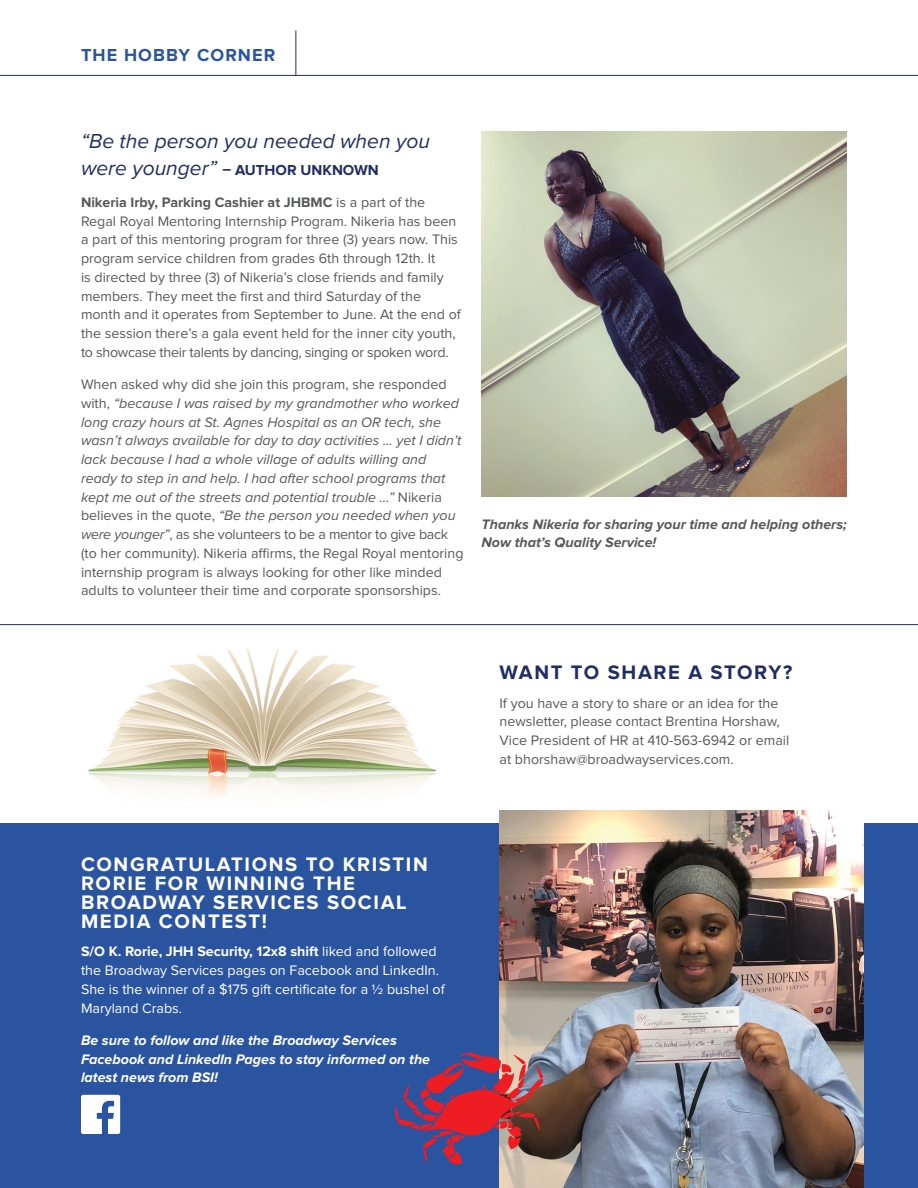
<style>
.page{position:relative;width:918px;height:1188px;background:#fff}
.page>*{position:absolute;margin:0;border:0;box-sizing:border-box;transform-origin:0 0}
.Subhead{font:italic 21px "Proxima Nova";color:#212d66}
.Header_-_Kudos{font:700 20.25px/18.8px "Proxima Nova";letter-spacing:.08em;color:#fff}
.Header_-_Kudos-2{font:700 20.25px "Proxima Nova";letter-spacing:.08em;color:#212d66}
.t1{font:700 18px "Proxima Nova";letter-spacing:.06em;color:#2a54a0}
.Subhead-2{font:700 15px "Proxima Nova";color:#212d66}
.Body_Copy{font:14.25px/18.8px "Proxima Nova";color:#57585a}
.Body_Copy-2{font:italic 14.25px/18.8px "Proxima Nova";color:#57585a}
.Body_Copy-3{font:14.25px/18.8px "Proxima Nova";color:#fff}
.Body_Copy-4{font:italic 700 14.25px/18.8px "Proxima Nova";color:#fff}
.Body_Copy-5{font:italic 700 14.25px/18.8px "Proxima Nova";color:#57585a}
.s1{font-weight:400;font-style:italic;font-size:21px}
.s2{font-weight:700}
.s3{font-style:normal}
</style>
<div class="page">
<hr style="left:0;top:75px;width:918px;height:1px;background:#212d66">
<hr style="left:296px;top:30px;width:1px;height:46px;background:#212d66">
<img style="left:88px;top:649px;width:348px;height:149px">
<hr style="left:0;top:624px;width:918px;height:1px;background:#212d66">
<img style="left:482px;top:132px;width:364px;height:364px">
<div style="left:0;top:824px;width:918px;height:364px;background:#2a54a0"></div>
<img style="left:500px;top:811px;width:364px;height:377px">
<svg style="left:395px;top:1051px;width:149px;height:113px"></svg>
<svg style="left:81px;top:1095px;width:39px;height:39px"></svg>
<p class="t1" style="left:81px;top:47px;width:196px">THE HOBBY CORNER</p>
<p class="Subhead" style="left:81px;top:132px;width:350px">“Be the person you needed when you</p>
<p class="Subhead-2" style="left:81px;top:163px;width:299px"><span class="s1">were younger”</span> – AUTHOR UNKNOWN</p>
<p class="Body_Copy" style="left:81px;top:193px;width:381px"><span class="s2">Nikeria Irby, Parking Cashier at JHBMC</span> is a part of the Regal Royal Mentoring Internship Program. Nikeria has been a part of this mentoring program for three (3) years now. This program service children from grades 6th through 12th. It<br>is directed by three (3) of Nikeria’s close friends and family members. They meet the first and third Saturday of the month and it operates from September to June. At the end of the session there’s a gala event held for the inner city youth, to showcase their talents by dancing, singing or spoken word.</p>
<p class="Body_Copy-2" style="left:81px;top:376px;width:384px"><span class="s3">When asked why did she join this program, she responded with,</span> “because I was raised by my grandmother who worked long crazy hours at St. Agnes Hospital as an OR tech, she wasn’t always available for day to day activities … yet I didn’t lack because I had a whole village of adults willing and ready to step in and help. I had after school programs that kept me out of the streets and potential trouble …” <span class="s3">Nikeria believes in the quote,</span> “Be the person you needed when you were younger”<span class="s3">, as she volunteers to be a mentor to give back (to her community). Nikeria affirms, the Regal Royal mentoring internship program is always looking for other like minded adults to volunteer their time and corporate sponsorships.</span></p>
<p class="Body_Copy-5" style="left:482px;top:515px;width:367px">Thanks Nikeria for sharing your time and helping others;<br>Now that’s Quality Service!</p>
<p class="Header_-_Kudos-2" style="left:500px;top:663px;width:294px">WANT TO SHARE A STORY?</p>
<p class="Body_Copy" style="left:500px;top:694px;width:291px">If you have a story to share or an idea for the newsletter, please contact Brentina Horshaw, Vice President of HR at 410-563-6942 or email at bhorshaw@broadwayservices.com.</p>
<p class="Header_-_Kudos" style="left:81px;top:856px;width:348px">CONGRATULATIONS TO KRISTIN<br>RORIE FOR WINNING THE</p>
<p class="Header_-_Kudos" style="left:81px;top:894px;width:327px">BROADWAY SERVICES SOCIAL<br>MEDIA CONTEST!</p>
<p class="Body_Copy-3" style="left:81px;top:943px;width:365px"><span class="s2">S/O K. Rorie, JHH Security, 12x8 shift</span> liked and followed the Broadway Services pages on Facebook and LinkedIn.<br>She is the winner of a $175 gift certificate for a ½ bushel of Maryland Crabs.</p>
<p class="Body_Copy-4" style="left:81px;top:1031px;width:351px">Be sure to follow and like the Broadway Services<br>Facebook and LinkedIn Pages to stay informed on the latest news from BSI!</p>
</div>
